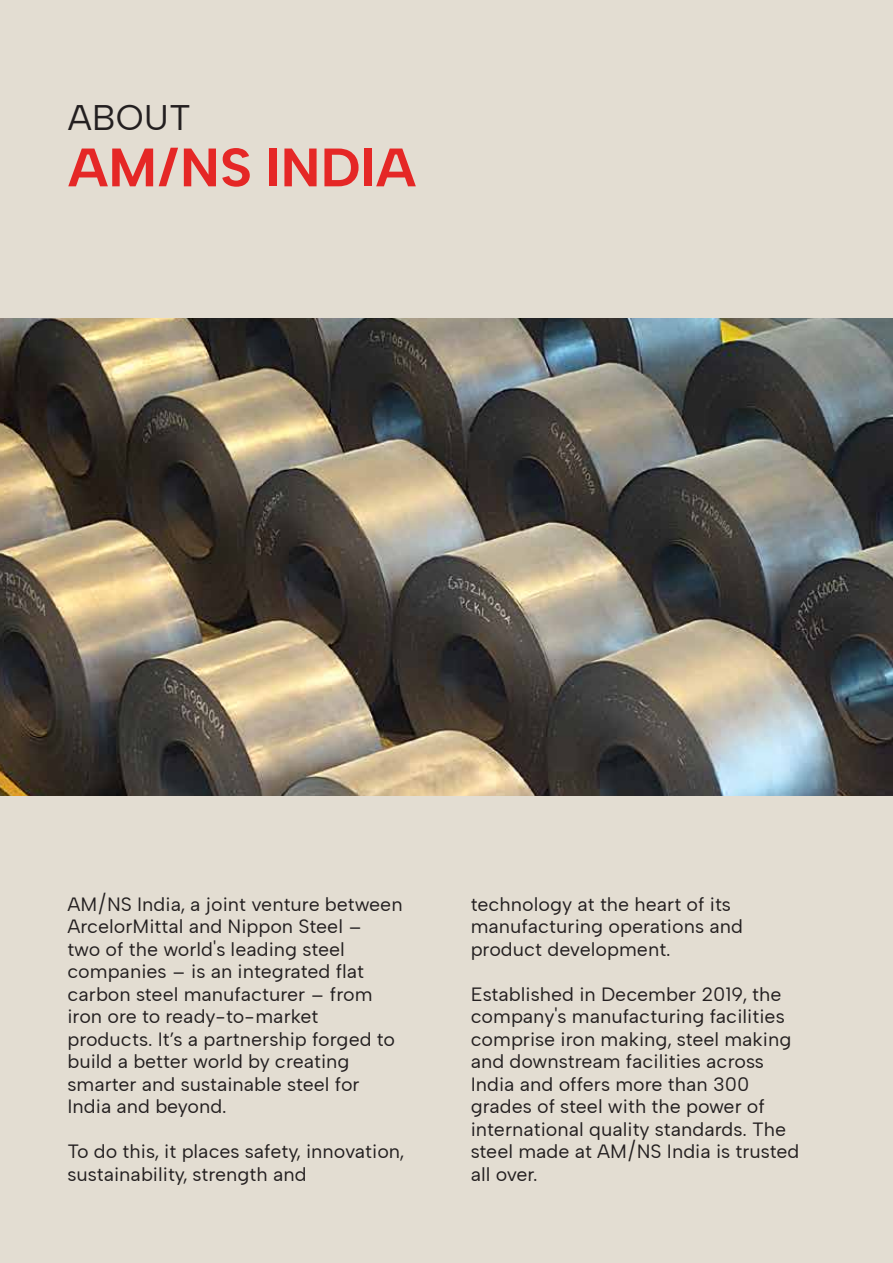
<style>
.page{position:relative;width:893px;height:1263px;background:#e3ddd2}
.page>*{position:absolute;margin:0;border:0;box-sizing:border-box;transform-origin:0 0}
.t1{font:700 54px "Albert Sans";color:#e52726}
.t2{font:35.55px "Albert Sans";color:#231f20}
.t3{font:19.2px/22.5px "Albert Sans";color:#231f20}
</style>
<div class="page">
<img style="left:0;top:318px;width:893px;height:478px">
<svg style="left:159px;top:148px;width:19px;height:38px"></svg>
<h2 class="t2" style="left:68px;top:96px;width:125px">ABOUT</h2>
<h1 class="t1" style="left:68px;top:133px;width:350px">AM NS INDIA</h1>
<p class="t3" style="left:67px;top:893px;width:337px">AM/NS India, a joint venture between<br>ArcelorMittal and Nippon Steel –<br>two of the world's leading steel companies – is an integrated flat carbon steel manufacturer – from iron ore to ready-to-market products. It’s a partnership forged to build a better world by creating smarter and sustainable steel for<br>India and beyond.</p>
<p class="t3" style="left:67px;top:1140px;width:338px">To do this, it places safety, innovation, sustainability, strength and</p>
<p class="t3" style="left:471px;top:893px;width:274px">technology at the heart of its manufacturing operations and product development.</p>
<p class="t3" style="left:471px;top:983px;width:330px">Established in December 2019, the company's manufacturing facilities comprise iron making, steel making and downstream facilities across<br>India and offers more than 300 grades of steel with the power of international quality standards. The steel made at AM/NS India is trusted all over.</p>
</div>
